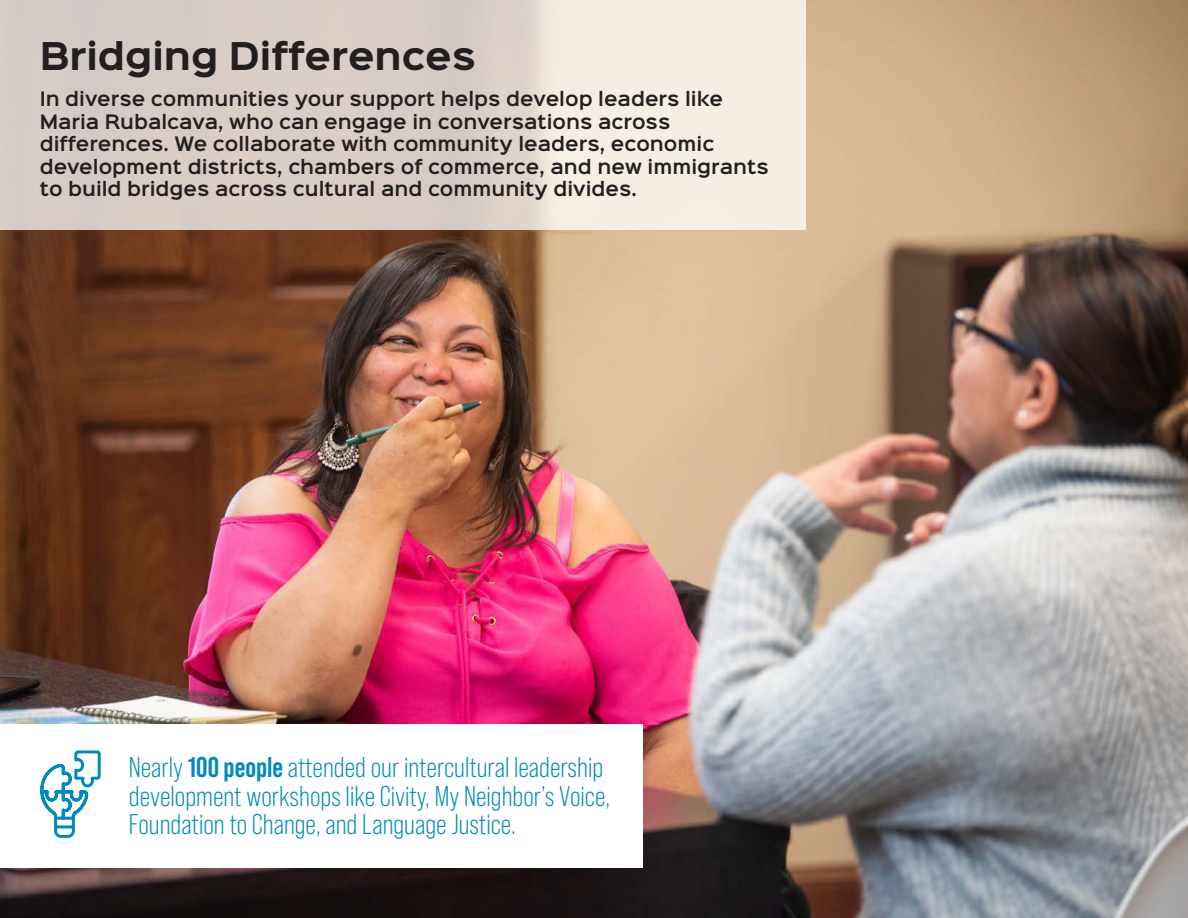
<style>
.page{position:relative;width:1188px;height:918px;background:#fff}
.page>*{position:absolute;margin:0;border:0;box-sizing:border-box;transform-origin:0 0}
.cal_holidayA15{font:700 34.5px "Sinkin Sans 700";color:#231f20}
.t1{font:28.5px "Bebas Neue Pro";color:#008abd}
.cal_holidayA15-2{font:600 18px/22.5px "Sinkin Sans 600";color:#231f20}
.s1{font-weight:700}
</style>
<div class="page">
<img style="left:0;top:0;width:1188px;height:918px">
<svg style="left:0;top:0;width:806px;height:230px;background:#e1d7d0"></svg>
<div style="left:0;top:725px;width:643px;height:143px;background:#fff"></div>
<svg style="left:39px;top:662px;width:63px;height:248px"></svg>
<p class="cal_holidayA15" style="left:40px;top:38px;width:438px">Bridging Differences</p>
<p class="cal_holidayA15-2" style="left:40px;top:86px;width:731px">In diverse communities your support helps develop leaders like Maria Rubalcava, who can engage in conversations across differences. We collaborate with community leaders, economic development districts, chambers of commerce, and new immigrants to build bridges across cultural and community divides.</p>
<p class="t1" style="left:129px;top:752px;width:476px">Nearly <span class="s1">100 people</span> attended our intercultural leadership</p>
<p class="t1" style="left:129px;top:780px;width:483px">development workshops like Civity, My Neighbor’s Voice,</p>
<p class="t1" style="left:129px;top:809px;width:389px">Foundation to Change, and Language Justice.</p>
</div>
